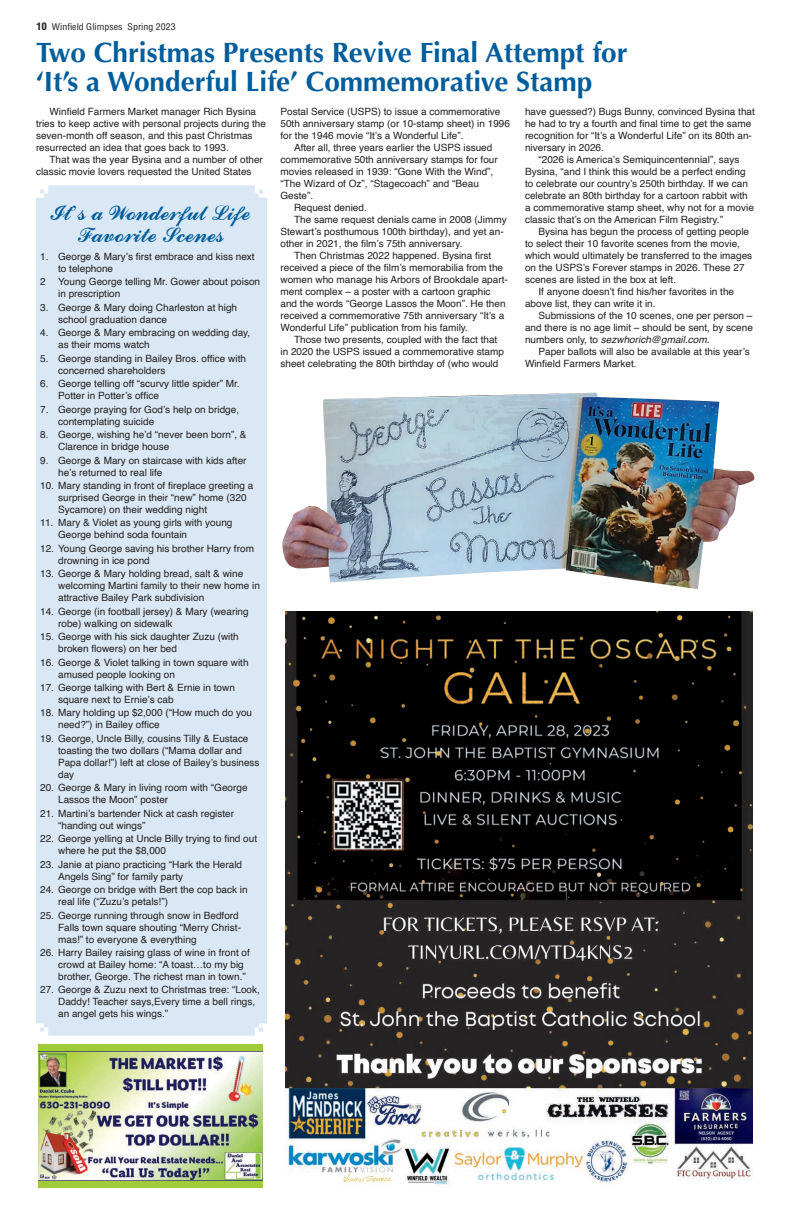
<style>
.page{position:relative;width:792px;height:1224px;background:#fff}
.page>*{position:absolute;margin:0;border:0;box-sizing:border-box;transform-origin:0 0}
.t1{font:700 28px/29px "Optima";color:#005d9c}
.t2{font:21px/22px "Fordscript";color:#005d9c;text-align:center}
.t3{font:10px/12px "Helvetica";color:#231f20}
.t4{font:condensed 9px "Helvetica";color:#231f20;scale:1.1 1}
.s1{font-weight:700;font-size:10px}
.s2{font-family:"Times"}
.s3{font-style:italic}
</style>
<div class="page">
<div style="left:36px;top:185px;width:231px;height:851px;background:#d9e8f4"></div>
<img style="left:285px;top:612px;width:468px;height:573px">
<div style="left:38px;top:1044px;width:225px;height:144px;background:#a1cc3a"></div>
<img style="left:38px;top:1052px;width:225px;height:128px">
<img style="left:282px;top:393px;width:473px;height:196px">
<p class="t4" style="left:36px;top:22px;width:128px"><span class="s1">10</span> Winfield Glimpses Spring 2023</p>
<p class="t1" style="left:36px;top:38px;width:593px">Two Christmas Presents Revive Final Attempt for ‘It’s a Wonderful Life’ Commemorative Stamp</p>
<p class="t3" style="left:36px;top:106px;width:232px;text-indent:14px">Winfield Farmers Market manager Rich Bysina tries to keep active with personal projects during the seven-month off season, and this past Christmas resurrected an idea that goes back to 1993.</p>
<p class="t3" style="left:36px;top:154px;width:228px;text-indent:14px">That was the year Bysina and a number of other classic movie lovers requested the United States</p>
<p class="t2" style="left:52px;top:205px;width:200px">It<span class="s2">’</span>s a Wonderful Life<br>Favorite Scenes</p>
<p class="t3" style="left:58px;top:251px;width:198px;text-indent:-18px">1. George &amp; Mary’s first embrace and kiss next to telephone</p>
<p class="t3" style="left:58px;top:276px;width:203px;text-indent:-18px">2 Young George telling Mr. Gower about poison in prescription</p>
<p class="t3" style="left:58px;top:302px;width:180px;text-indent:-18px">3. George &amp; Mary doing Charleston at high school graduation dance</p>
<p class="t3" style="left:58px;top:327px;width:194px;text-indent:-18px">4. George &amp; Mary embracing on wedding day, as their moms watch</p>
<p class="t3" style="left:58px;top:353px;width:189px;text-indent:-18px">5. George standing in Bailey Bros. office with concerned shareholders</p>
<p class="t3" style="left:58px;top:378px;width:183px;text-indent:-18px">6. George telling off “scurvy little spider” Mr.<br>Potter in Potter’s office</p>
<p class="t3" style="left:58px;top:403px;width:183px;text-indent:-18px">7. George praying for God’s help on bridge, contemplating suicide</p>
<p class="t3" style="left:58px;top:429px;width:190px;text-indent:-18px">8. George, wishing he’d “never been born”, &amp;<br>Clarence in bridge house</p>
<p class="t3" style="left:58px;top:454px;width:190px;text-indent:-18px">9. George &amp; Mary on staircase with kids after he’s returned to real life</p>
<p class="t3" style="left:58px;top:480px;width:197px;text-indent:-18px">10. Mary standing in front of fireplace greeting a surprised George in their “new” home (320<br>Sycamore) on their wedding night</p>
<p class="t3" style="left:58px;top:517px;width:176px;text-indent:-18px">11. Mary &amp; Violet as young girls with young<br>George behind soda fountain</p>
<p class="t3" style="left:58px;top:543px;width:197px;text-indent:-18px">12. Young George saving his brother Harry from drowning in ice pond</p>
<p class="t3" style="left:58px;top:568px;width:203px;text-indent:-18px">13. George &amp; Mary holding bread, salt &amp; wine welcoming Martini family to their new home in attractive Bailey Park subdivision</p>
<p class="t3" style="left:58px;top:605px;width:192px;text-indent:-18px">14. George (in football jersey) &amp; Mary (wearing robe) walking on sidewalk</p>
<p class="t3" style="left:58px;top:631px;width:182px;text-indent:-18px">15. George with his sick daughter Zuzu (with broken flowers) on her bed</p>
<p class="t3" style="left:58px;top:656px;width:192px;text-indent:-18px">16. George &amp; Violet talking in town square with amused people looking on</p>
<p class="t3" style="left:58px;top:682px;width:178px;text-indent:-18px">17. George talking with Bert &amp; Ernie in town square next to Ernie’s cab</p>
<p class="t3" style="left:58px;top:707px;width:195px;text-indent:-18px">18. Mary holding up $2,000 (“How much do you need?”) in Bailey office</p>
<p class="t3" style="left:58px;top:733px;width:203px;text-indent:-18px">19. George, Uncle Billy, cousins Tilly &amp; Eustace toasting the two dollars (“Mama dollar and Papa dollar!”) left at close of Bailey’s business day</p>
<p class="t3" style="left:58px;top:782px;width:191px;text-indent:-18px">20. George &amp; Mary in living room with “George<br>Lassos the Moon” poster</p>
<p class="t3" style="left:58px;top:808px;width:177px;text-indent:-18px">21. Martini’s bartender Nick at cash register “handing out wings”</p>
<p class="t3" style="left:58px;top:833px;width:200px;text-indent:-18px">22. George yelling at Uncle Billy trying to find out where he put the $8,000</p>
<p class="t3" style="left:58px;top:858px;width:185px;text-indent:-18px">23. Janie at piano practicing “Hark the Herald<br>Angels Sing” for family party</p>
<p class="t3" style="left:58px;top:884px;width:191px;text-indent:-18px">24. George on bridge with Bert the cop back in real life (“Zuzu’s petals!”)</p>
<p class="t3" style="left:58px;top:909px;width:184px;text-indent:-18px">25. George running through snow in Bedford<br>Falls town square shouting “Merry Christ&shy;mas!” to everyone &amp; everything</p>
<p class="t3" style="left:58px;top:947px;width:193px;text-indent:-18px">26. Harry Bailey raising glass of wine in front of crowd at Bailey home: “A toast…to my big brother, George. The richest man in town.”</p>
<p class="t3" style="left:58px;top:984px;width:203px;text-indent:-18px">27. George &amp; Zuzu next to Christmas tree: “Look,<br>Daddy! Teacher says,Every time a bell rings, an angel gets his wings.”</p>
<p class="t3" style="left:280px;top:106px;width:231px">Postal Service (USPS) to issue a commemorative<br>50th anniversary stamp (or 10-stamp sheet) in 1996 for the 1946 movie “It’s a Wonderful Life”.</p>
<p class="t3" style="left:280px;top:142px;width:219px;text-indent:14px">After all, three years earlier the USPS issued commemorative 50th anniversary stamps for four movies released in 1939: “Gone With the Wind”, “The Wizard of Oz”, “Stagecoach” and “Beau Geste”.</p>
<p class="t3" style="left:294px;top:202px;width:74px">Request denied.</p>
<p class="t3" style="left:280px;top:214px;width:228px;text-indent:14px">The same request denials came in 2008 (Jimmy<br>Stewart’s posthumous 100th birthday), and yet an&shy;other in 2021, the film’s 75th anniversary.</p>
<p class="t3" style="left:280px;top:250px;width:229px;text-indent:14px">Then Christmas 2022 happened. Bysina first received a piece of the film’s memorabilia from the women who manage his Arbors of Brookdale apart&shy;ment complex – a poster with a cartoon graphic and the words “George Lassos the Moon”. He then received a commemorative 75th anniversary “It’s a Wonderful Life” publication from his family.</p>
<p class="t3" style="left:280px;top:334px;width:225px;text-indent:14px">Those two presents, coupled with the fact that in 2020 the USPS issued a commemorative stamp sheet celebrating the 80th birthday of (who would</p>
<p class="t3" style="left:525px;top:106px;width:231px">have guessed?) Bugs Bunny, convinced Bysina that he had to try a fourth and final time to get the same recognition for “It’s a Wonderful Life” on its 80th an&shy;niversary in 2026.</p>
<p class="t3" style="left:525px;top:154px;width:230px;text-indent:14px">“2026 is America’s Semiquincentennial”, says Bysina, “and I think this would be a perfect ending to celebrate our country’s 250th birthday. If we can celebrate an 80th birthday for a cartoon rabbit with a commemorative stamp sheet, why not for a movie classic that’s on the American Film Registry.”</p>
<p class="t3" style="left:525px;top:226px;width:229px;text-indent:14px">Bysina has begun the process of getting people to select their 10 favorite scenes from the movie, which would ultimately be transferred to the images on the USPS’s Forever stamps in 2026. These 27 scenes are listed in the box at left.</p>
<p class="t3" style="left:525px;top:286px;width:211px;text-indent:14px">If anyone doesn’t find his/her favorites in the above list, they can write it in.</p>
<p class="t3" style="left:525px;top:310px;width:229px;text-align:justify;text-indent:14px">Submissions of the 10 scenes, one per person – and there is no age limit – should be sent, by scene numbers only, to <span class="s3">sezwhorich@gmail.com.</span></p>
<p class="t3" style="left:525px;top:346px;width:226px;text-indent:14px">Paper ballots will also be available at this year’s<br>Winfield Farmers Market.</p>
</div>
